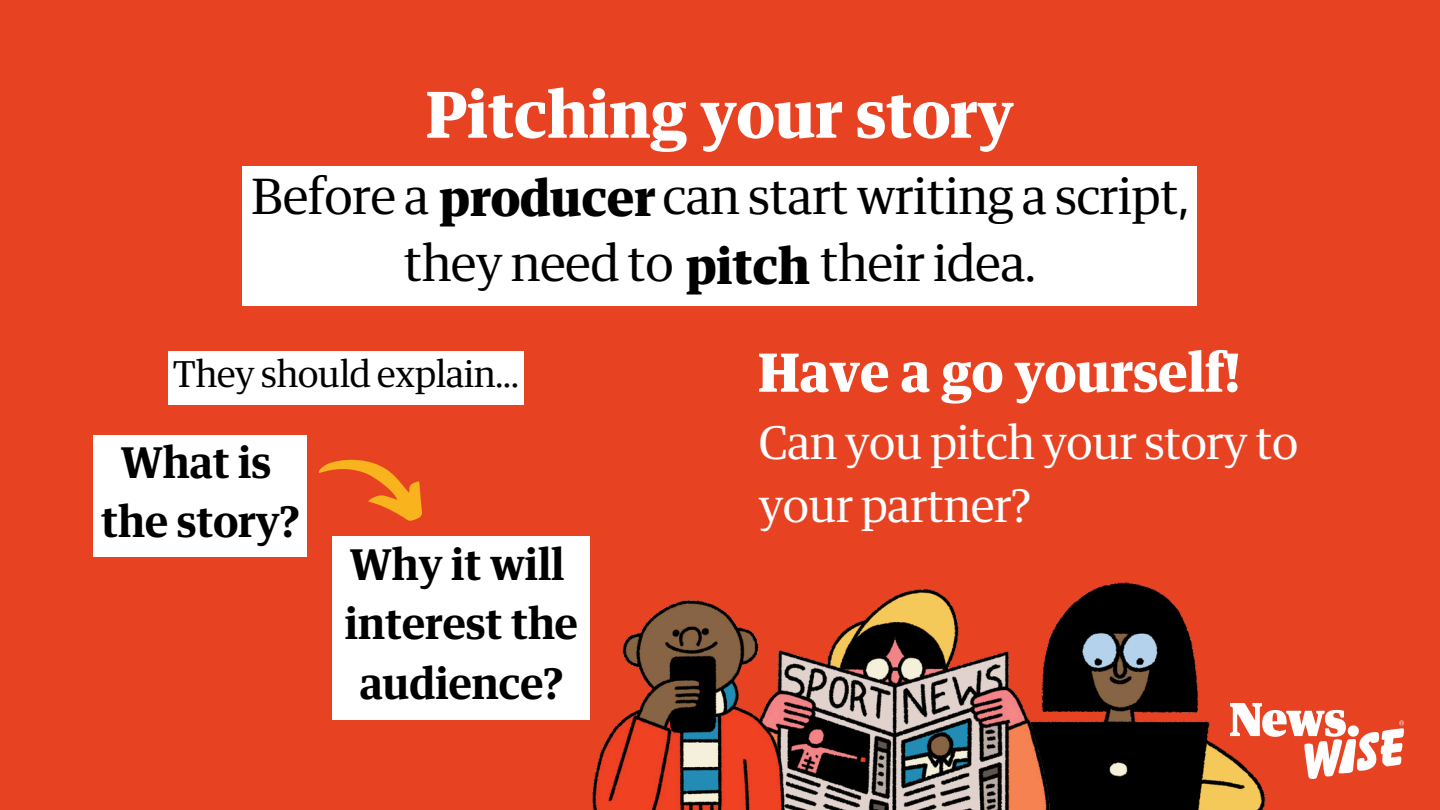
<style>
.page{position:relative;width:1440px;height:810px;background:#e74323}
.page>*{position:absolute;margin:0;border:0;box-sizing:border-box;transform-origin:0 0}
.t1{font:700 63.6px "GH Guardian Headline";color:#fff}
.t2{font:700 52.8px "GH Guardian Headline";color:#fff}
.t3{font:700 49px "GH Guardian Headline";color:#000}
.t4{font:48.9px/67.3px "GH Guardian Headline";color:#000}
.t5{font:45.3px/62.8px "GH Guardian Headline";color:#fff}
.t6{font:600 42.5px/59.2px "GH Guardian Headline";color:#000;text-align:center}
.t7{font:35.9px "GH Guardian Headline";color:#000}
</style>
<div class="page">
<img style="left:1281px;top:709px;width:123px;height:70px">
<div style="left:168px;top:352px;width:356px;height:53px;background:#fff"></div>
<div style="left:93px;top:435px;width:214px;height:122px;background:#fff"></div>
<div style="left:333px;top:536px;width:257px;height:184px;background:#fff"></div>
<svg style="left:319px;top:459px;width:103px;height:62px"></svg>
<div style="left:243px;top:166px;width:954px;height:140px;background:#fff"></div>
<img style="left:1070px;top:582px;width:211px;height:228px">
<img style="left:854px;top:589px;width:216px;height:221px">
<img style="left:592px;top:600px;width:262px;height:210px">
<p class="t1" style="left:426px;top:87px;width:589px">Pitching your story</p>
<p class="t4" style="left:251px;top:166px;width:179px">Before a</p>
<h2 class="t3" style="left:440px;top:177px;width:217px">producer</h2>
<p class="t4" style="left:404px;top:166px;width:786px;text-indent:259px">can start writing a script, they need to</p>
<p class="t4" style="left:821px;top:233px;width:217px">their idea.</p>
<h4 class="t3" style="left:686px;top:244px;width:125px">pitch</h4>
<h3 class="t7" style="left:173px;top:358px;width:347px">They should explain...</h3>
<h2 class="t6" style="left:101px;top:436px;width:200px">What is the story?</h2>
<h2 class="t6" style="left:345px;top:538px;width:235px">Why it will interest the audience?</h2>
<p class="t2" style="left:758px;top:349px;width:483px">Have a go yourself!</p>
<p class="t5" style="left:759px;top:414px;width:540px">Can you pitch your story to your partner?</p>
</div>
